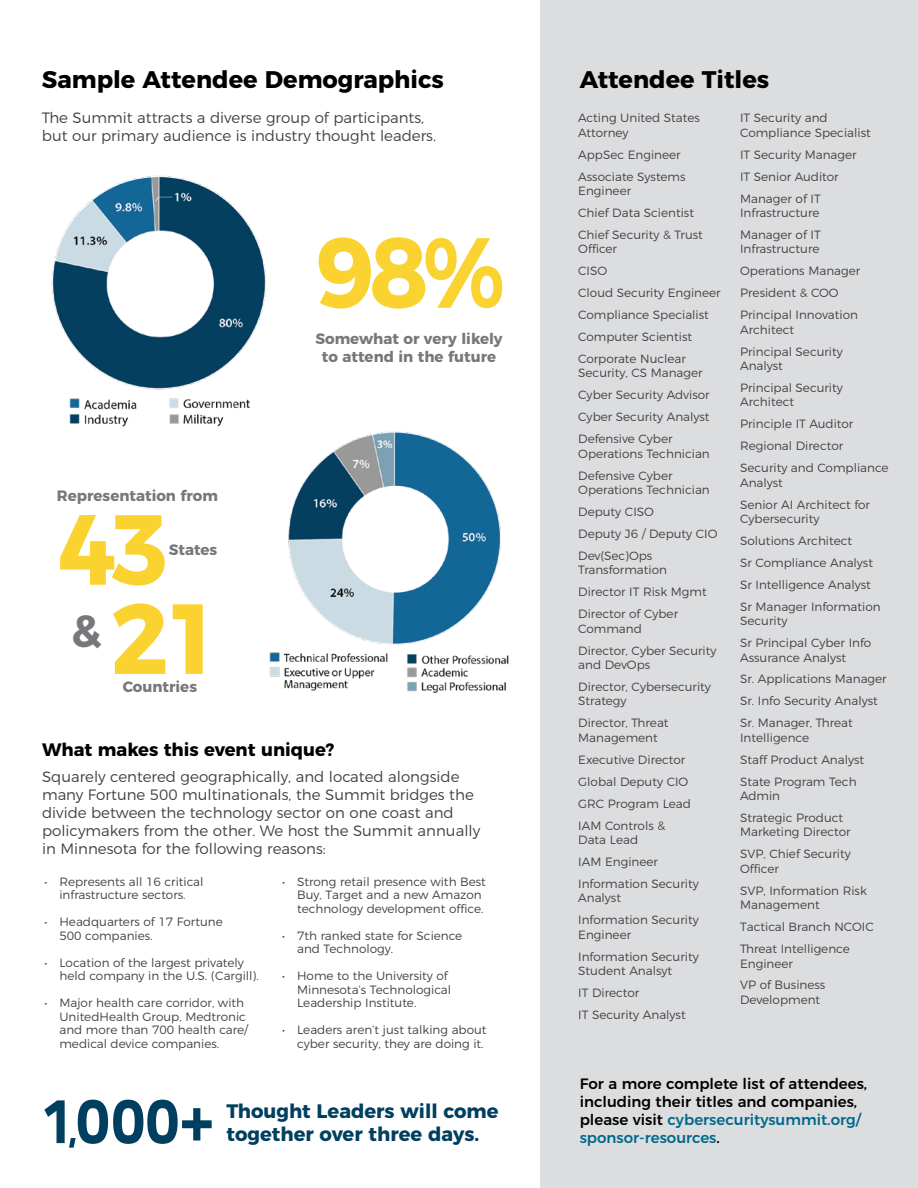
<style>
.page{position:relative;width:918px;height:1188px;background:#fff}
.page>*{position:absolute;margin:0;border:0;box-sizing:border-box;transform-origin:0 0}
.t1{font:700 99.3px "Montserrat";color:#fbd331;scale:.95 1}
.t2{font:700 45px "Montserrat";color:#77787b}
.t3{font:700 24px "Montserrat";color:#000}
.t4{font:700 19.5px/22.5px "Montserrat";color:#003f5f}
.t5{font:700 18px "Montserrat";color:#000}
.t6{font:300 15px/18px "Montserrat";color:#414042}
.t7{font:500 15px/18px "Montserrat";color:#000}
.t8{font:700 15px/18px "Montserrat";color:#77787b;text-align:center}
.t9{font:300 12px/21.9px "Montserrat";color:#414042}
.s1{color:#00688c}
</style>
<div class="page">
<img style="left:51px;top:175px;width:215px;height:252px">
<div style="left:540px;top:0;width:378px;height:1188px;background:#dcddde"></div>
<svg style="left:44px;top:1100px;width:168px;height:48px"></svg>
<img style="left:253px;top:425px;width:256px;height:268px">
<h3 class="t3" style="left:42px;top:60px;width:404px">Sample Attendee Demographics</h3>
<p class="t6" style="left:42px;top:108px;width:396px">The Summit attracts a diverse group of participants, but our primary audience is industry thought leaders.</p>
<h1 class="t1" style="left:316px;top:191px;width:200px">98%</h1>
<p class="t8" style="left:57px;top:485px;width:163px">Representation from</p>
<h1 class="t1" style="left:57px;top:468px;width:119px">43</h1>
<p class="t8" style="left:169px;top:539px;width:50px">States</p>
<h2 class="t2" style="left:71px;top:594px;width:32px">&amp;</h2>
<h1 class="t1" style="left:111px;top:557px;width:119px">21</h1>
<p class="t8" style="left:123px;top:676px;width:76px">Countries</p>
<p class="t8" style="left:315px;top:328px;width:189px">Somewhat or very likely to attend in the future</p>
<h3 class="t5" style="left:42px;top:735px;width:294px">What makes this event unique?</h3>
<p class="t6" style="left:42px;top:766px;width:440px">Squarely centered geographically, and located alongside many Fortune 500 multinationals, the Summit bridges the divide between the technology sector on one coast and policymakers from the other. We host the Summit annually in Minnesota for the following reasons:</p>
<p class="t9" style="left:44px;top:874px;width:160px;line-height:13.5px;text-align:center">• Represents all 16 critical infrastructure sectors.</p>
<p class="t9" style="left:59px;top:914px;width:165px;line-height:13.5px;text-indent:-15px">• Headquarters of 17 Fortune<br>500 companies.</p>
<p class="t9" style="left:59px;top:955px;width:201px;line-height:13.5px;text-indent:-15px">• Location of the largest privately held company in the U.S. (Cargill).</p>
<p class="t9" style="left:59px;top:995px;width:190px;line-height:13.5px;text-indent:-15px">• Major health care corridor, with<br>UnitedHealth Group, Medtronic and more than 700 health care/ medical device companies.</p>
<p class="t9" style="left:297px;top:874px;width:190px;line-height:13.5px;text-indent:-15px">• Strong retail presence with Best<br>Buy, Target and a new Amazon technology development office.</p>
<p class="t9" style="left:297px;top:928px;width:167px;line-height:13.5px;text-indent:-15px">• 7th ranked state for Science and Technology.</p>
<p class="t9" style="left:297px;top:968px;width:155px;line-height:13.5px;text-indent:-15px">• Home to the University of<br>Minnesota’s Technological<br>Leadership Institute.</p>
<p class="t9" style="left:282px;top:1022px;width:206px;line-height:13.5px;text-align:right">• Leaders aren’t just talking about cyber security, they are doing it.</p>
<h3 class="t4" style="left:227px;top:1099px;width:273px">Thought Leaders will come together over three days.</h3>
<h3 class="t3" style="left:580px;top:60px;width:191px">Attendee Titles</h3>
<p class="t9" style="left:578px;top:110px;width:123px;line-height:14.4px">Acting United States<br>Attorney</p>
<p class="t9" style="left:578px;top:142px;width:109px">AppSec Engineer<br>Associate Systems</p>
<p class="t9" style="left:578px;top:179px;width:126px">Engineer<br>Chief Data Scientist<br>Chief Security &amp; Trust</p>
<p class="t9" style="left:578px;top:237px;width:144px">Officer<br>CISO<br>Cloud Security Engineer<br>Compliance Specialist<br>Computer Scientist<br>Corporate Nuclear</p>
<p class="t9" style="left:578px;top:361px;width:133px">Security, CS Manager<br>Cyber Security Advisor<br>Cyber Security Analyst<br>Defensive Cyber</p>
<p class="t9" style="left:578px;top:442px;width:133px">Operations Technician<br>Defensive Cyber</p>
<p class="t9" style="left:578px;top:478px;width:141px">Operations Technician<br>Deputy CISO<br>Deputy J6 / Deputy CIO<br>Dev(Sec)Ops</p>
<p class="t9" style="left:578px;top:558px;width:130px">Transformation<br>Director IT Risk Mgmt<br>Director of Cyber</p>
<p class="t9" style="left:578px;top:616px;width:140px">Command<br>Director, Cyber Security</p>
<p class="t9" style="left:578px;top:653px;width:134px">and DevOps<br>Director, Cybersecurity</p>
<p class="t9" style="left:578px;top:689px;width:92px">Strategy<br>Director, Threat</p>
<p class="t9" style="left:578px;top:726px;width:114px">Management<br>Executive Director<br>Global Deputy CIO<br>GRC Program Lead<br>IAM Controls &amp;</p>
<p class="t9" style="left:578px;top:828px;width:122px">Data Lead<br>IAM Engineer<br>Information Security</p>
<p class="t9" style="left:578px;top:886px;width:122px">Analyst<br>Information Security</p>
<p class="t9" style="left:578px;top:922px;width:122px">Engineer<br>Information Security</p>
<p class="t9" style="left:578px;top:959px;width:109px">Student Analsyt<br>IT Director<br>IT Security Analyst</p>
<p class="t9" style="left:740px;top:110px;width:132px;line-height:14.4px">IT Security and<br>Compliance Specialist</p>
<p class="t9" style="left:740px;top:142px;width:118px">IT Security Manager<br>IT Senior Auditor<br>Manager of IT</p>
<p class="t9" style="left:740px;top:201px;width:82px">Infrastructure<br>Manager of IT</p>
<p class="t9" style="left:740px;top:237px;width:122px">Infrastructure<br>Operations Manager<br>President &amp; COO<br>Principal Innovation</p>
<p class="t9" style="left:740px;top:317px;width:104px">Architect<br>Principal Security</p>
<p class="t9" style="left:740px;top:354px;width:104px">Analyst<br>Principal Security</p>
<p class="t9" style="left:740px;top:390px;width:150px">Architect<br>Principle IT Auditor<br>Regional Director<br>Security and Compliance</p>
<p class="t9" style="left:740px;top:470px;width:131px">Analyst<br>Senior AI Architect for</p>
<p class="t9" style="left:740px;top:507px;width:142px">Cybersecurity<br>Solutions Architect<br>Sr Compliance Analyst<br>Sr Intelligence Analyst<br>Sr Manager Information</p>
<p class="t9" style="left:740px;top:609px;width:133px">Security<br>Sr Principal Cyber Info</p>
<p class="t9" style="left:740px;top:645px;width:148px">Assurance Analyst<br>Sr. Applications Manager<br>Sr. Info Security Analyst<br>Sr. Manager, Threat</p>
<p class="t9" style="left:740px;top:726px;width:126px">Intelligence<br>Staff Product Analyst<br>State Program Tech</p>
<p class="t9" style="left:740px;top:784px;width:105px">Admin<br>Strategic Product</p>
<p class="t9" style="left:740px;top:820px;width:112px">Marketing Director<br>SVP, Chief Security</p>
<p class="t9" style="left:740px;top:857px;width:128px">Officer<br>SVP, Information Risk</p>
<p class="t9" style="left:740px;top:893px;width:135px">Management<br>Tactical Branch NCOIC<br>Threat Intelligence</p>
<p class="t9" style="left:740px;top:951px;width:87px">Engineer<br>VP of Business</p>
<p class="t9" style="left:740px;top:988px;width:82px">Development</p>
<p class="t7" style="left:580px;top:1074px;width:289px">For a more complete list of attendees, including their titles and companies, please visit <span class="s1">cybersecuritysummit.org/ sponsor-resources</span>.</p>
</div>
